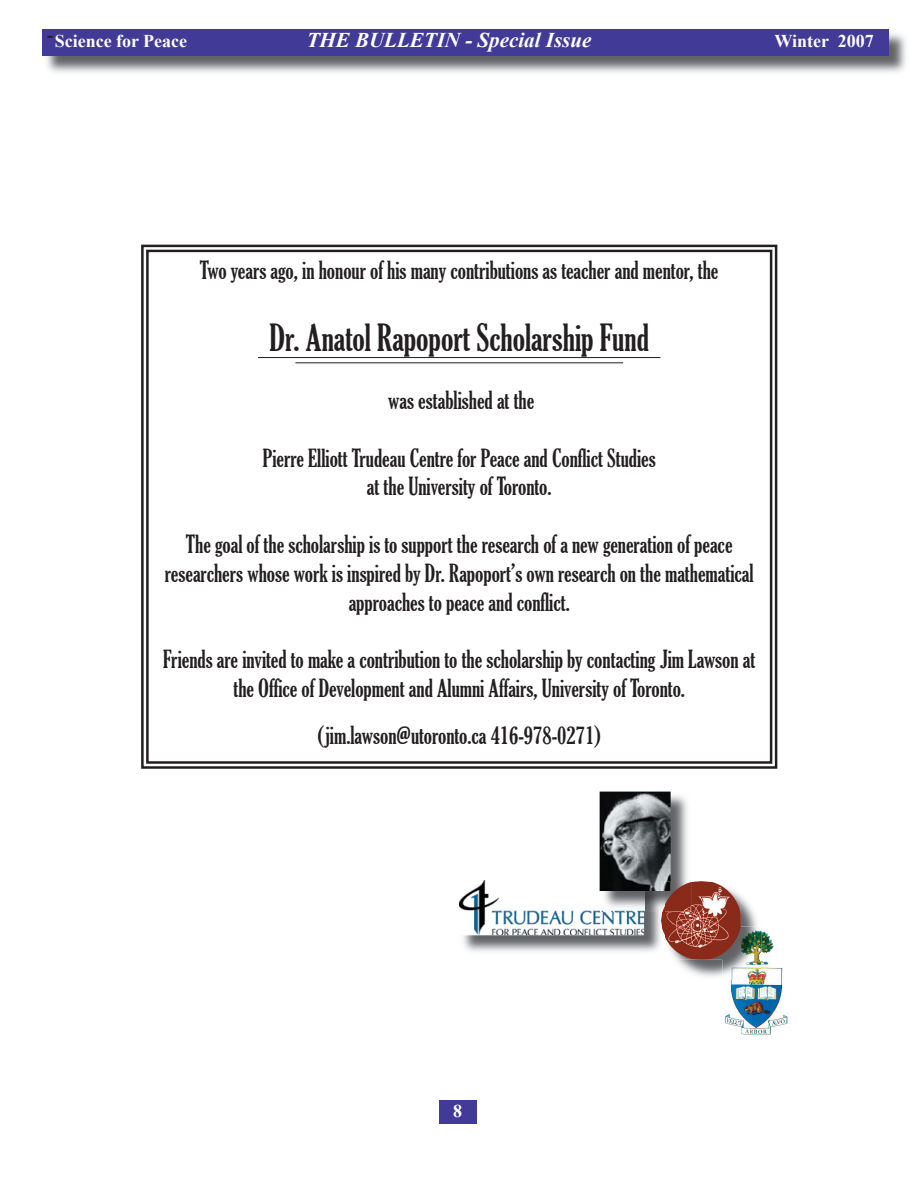
<style>
.page{position:relative;width:918px;height:1188px;background:#fff}
.page>*{position:absolute;margin:0;border:0;box-sizing:border-box;transform-origin:0 0}
.t1{font:extra-condensed 36px "Gloucester";color:#231f20}
.t2{font:extra-condensed 24px/28.8px "Gloucester";color:#231f20;text-align:center}
.t3{font:italic 700 21px "Times New Roman";color:#fff}
.t4{font:700 18px "Times New Roman";color:#fff}
</style>
<div class="page">
<div style="left:439px;top:1100px;width:38px;height:23px;background:#423a97"></div>
<img style="left:46px;top:33px;width:860px;height:40px">
<div style="left:43px;top:29px;width:846px;height:27px;background:#423a97"></div>
<svg style="left:141px;top:244px;width:637px;height:525px"></svg>
<div style="left:146px;top:250px;width:626px;height:514px;border:2px solid #231f20"></div>
<img style="left:463px;top:912px;width:199px;height:40px">
<img style="left:459px;top:880px;width:185px;height:55px">
<img style="left:725px;top:930px;width:63px;height:106px">
<hr style="left:258px;top:357px;width:402px;height:1px;background:#231f20">
<hr style="left:295px;top:362px;width:328px;height:1px;background:#231f20">
<img style="left:671px;top:795px;width:17px;height:86px">
<img style="left:600px;top:891px;width:62px;height:21px">
<img style="left:600px;top:792px;width:71px;height:99px">
<img style="left:676px;top:896px;width:81px;height:81px">
<img style="left:722px;top:927px;width:39px;height:53px">
<img style="left:662px;top:882px;width:79px;height:78px">
<img style="left:722px;top:927px;width:19px;height:33px">
<svg style="left:662px;top:881px;width:29px;height:31px"></svg>
<p class="t4" style="left:47px;top:31px;width:142px"><sup>-</sup> Science for Peace</p>
<p class="t3" style="left:307px;top:28px;width:286px">THE BULLETIN - Special Issue</p>
<p class="t4" style="left:774px;top:31px;width:101px">Winter 2007</p>
<p class="t2" style="left:200px;top:256px;width:520px">Two years ago, in honour of his many contributions as teacher and mentor, the</p>
<h1 class="t1" style="left:269px;top:318px;width:381px">Dr. Anatol Rapoport Scholarship Fund</h1>
<p class="t2" style="left:388px;top:386px;width:148px">was established at the</p>
<p class="t2" style="left:263px;top:444px;width:395px">Pierre Elliott Trudeau Centre for Peace and Conflict Studies at the University of Toronto.</p>
<p class="t2" style="left:165px;top:530px;width:590px">The goal of the scholarship is to support the research of a new generation of peace researchers whose work is inspired by Dr. Rapoport’s own research on the mathematical approaches to peace and conflict.</p>
<p class="t2" style="left:163px;top:645px;width:594px">Friends are invited to make a contribution to the scholarship by contacting Jim Lawson at the Office of Development and Alumni Affairs, University of Toronto.</p>
<p class="t2" style="left:317px;top:721px;width:285px">(jim.lawson@utoronto.ca 416-978-0271)</p>
<p class="t4" style="left:453px;top:1100px;width:10px">8</p>
</div>
